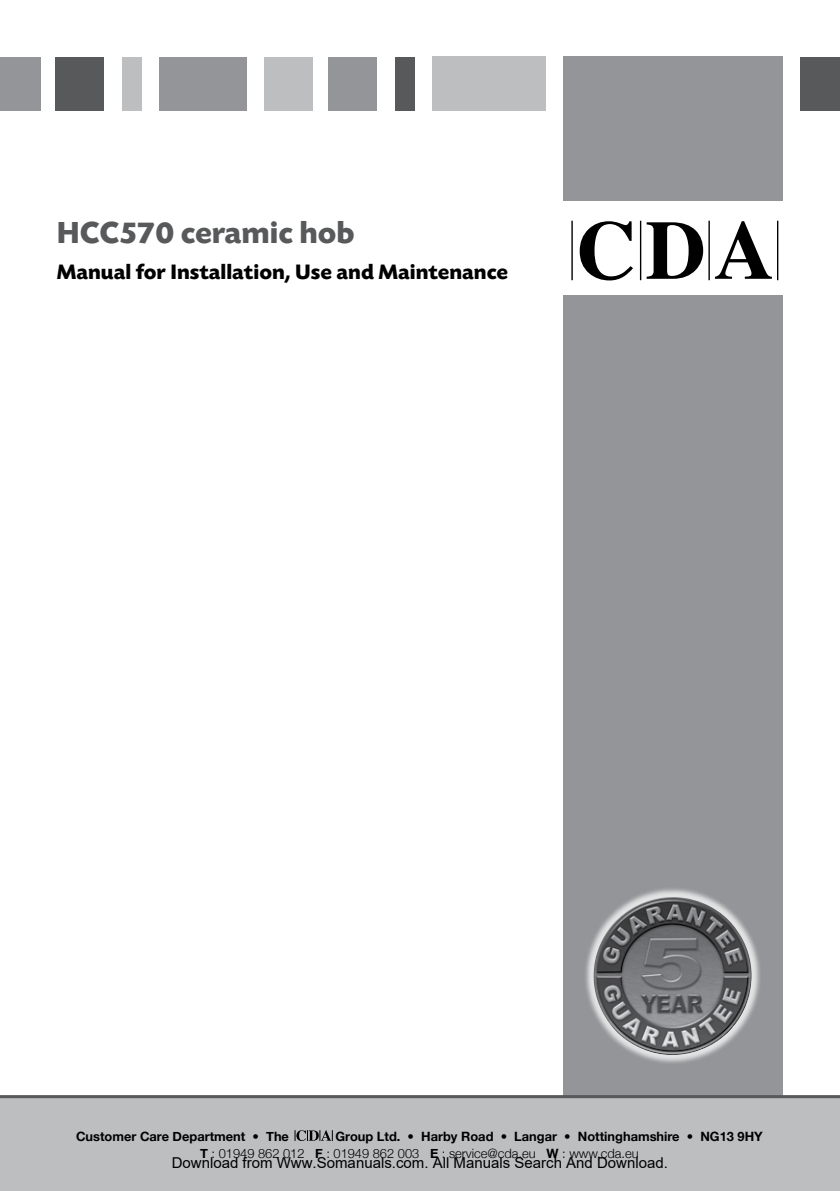
<style>
.page{position:relative;width:840px;height:1191px;background:#fff}
.page>*{position:absolute;margin:0;border:0;box-sizing:border-box;transform-origin:0 0}
.t1{font:700 32px "Today SB";color:#58595b}
.t2{font:700 22px "Today SB";color:#000}
.t3{font:15px "Arial";color:#000}
.t4{font:700 12.8px/17.2px "Helvetica Neue";color:#000}
.s1{font-weight:300}
</style>
<div class="page">
<div style="left:800px;top:57px;width:39px;height:53px;background:#58595b"></div>
<div style="left:563px;top:57px;width:219px;height:1134px;background:#939598"></div>
<div style="left:394px;top:57px;width:20px;height:53px;background:#58595b"></div>
<div style="left:328px;top:57px;width:48px;height:53px;background:#939598"></div>
<div style="left:264px;top:57px;width:48px;height:53px;background:#bcbec0"></div>
<div style="left:159px;top:57px;width:88px;height:53px;background:#939598"></div>
<div style="left:122px;top:57px;width:19px;height:53px;background:#bcbec0"></div>
<div style="left:56px;top:57px;width:48px;height:53px;background:#58595b"></div>
<div style="left:0;top:57px;width:40px;height:53px;background:#939598"></div>
<div style="left:432px;top:57px;width:113px;height:54px;background:#bcbec0"></div>
<div style="left:557px;top:201px;width:238px;height:94px;background:#fff"></div>
<div style="left:0;top:1096px;width:839px;height:95px;background:#bcbec0"></div>
<hr style="left:0;top:1095px;width:839px;height:3px;background:#58595b">
<div style="left:582px;top:886px;width:179px;height:179px;background:#fff;opacity:.75"></div>
<img style="left:593px;top:896px;width:158px;height:158px">
<svg style="left:294px;top:1130px;width:39px;height:11px"></svg>
<svg style="left:579px;top:221px;width:53px;height:59px"></svg>
<svg style="left:646px;top:222px;width:56px;height:57px"></svg>
<svg style="left:715px;top:221px;width:56px;height:58px"></svg>
<hr style="left:571px;top:221px;width:1px;height:59px;background:#000">
<hr style="left:639px;top:221px;width:2px;height:59px;background:#000">
<hr style="left:708px;top:221px;width:1px;height:59px;background:#000">
<hr style="left:776px;top:221px;width:2px;height:59px;background:#000">
<h1 class="t1" style="left:57px;top:215px;width:299px">HCC570 ceramic hob</h1>
<h2 class="t2" style="left:57px;top:260px;width:452px">Manual for Installation, Use and Maintenance</h2>
<p class="t4" style="left:76px;top:1127px;width:214px">Customer Care Department • The</p>
<p class="t4" style="left:200px;top:1127px;width:563px;text-indent:135px">Group Ltd. • Harby Road • Langar • Nottinghamshire • NG13 9HY<br>T <span class="s1">: 01949 862 012</span> F <span class="s1">: 01949 862 003</span> E <span class="s1">: service@cda.eu</span> W <span class="s1">: www.cda.eu</span></p>
<p class="t3" style="left:172px;top:1154px;width:497px">Download from Www.Somanuals.com. All Manuals Search And Download.</p>
</div>
